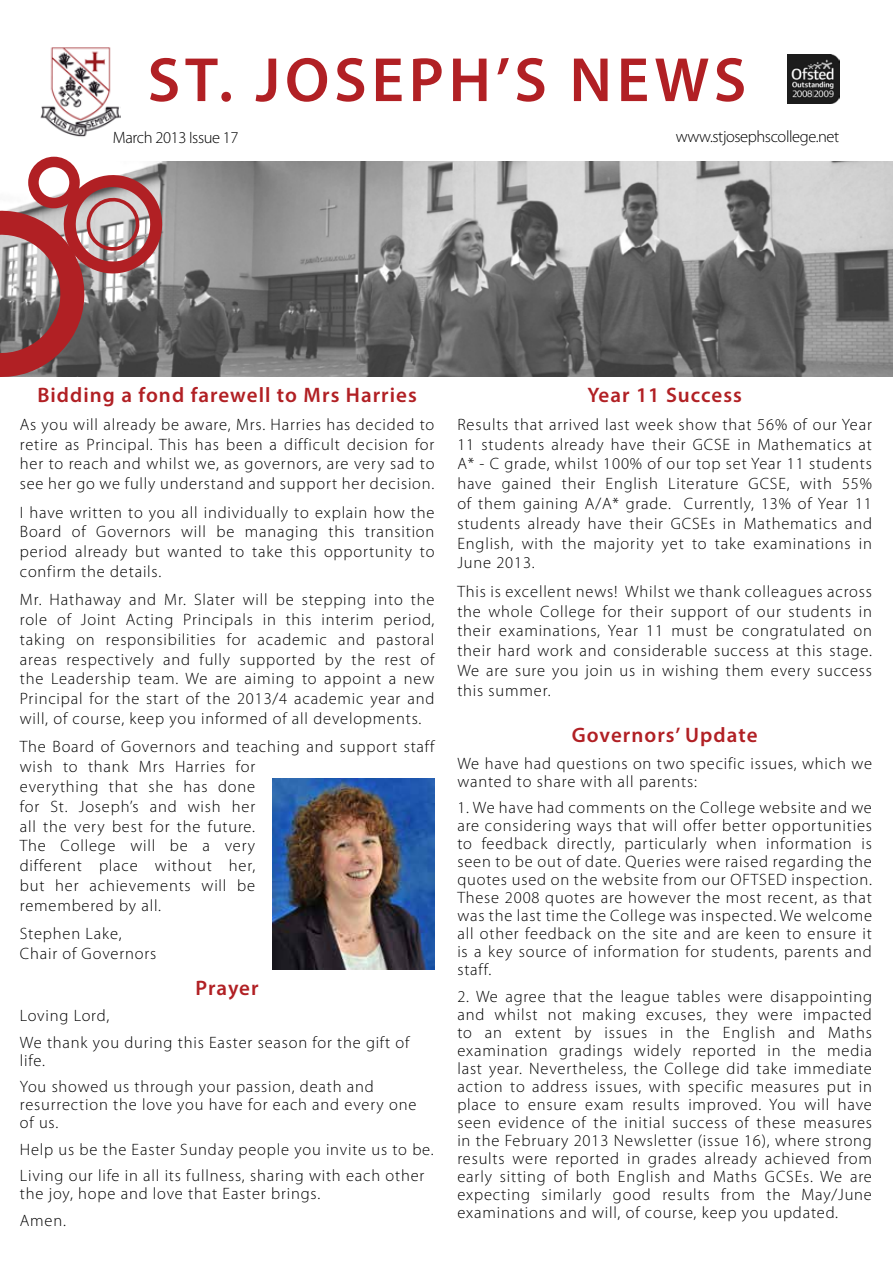
<style>
.page{position:relative;width:893px;height:1263px;background:#fff}
.page>*{position:absolute;margin:0;border:0;box-sizing:border-box;transform-origin:0 0}
.t1{font:600 63px "Myriad Pro";letter-spacing:.075em;color:#b12024}
.t2{font:600 21px "Myriad Pro";letter-spacing:.05em;color:#b12024}
.t3{font:300 16.5px/19.8px "Myriad Pro";letter-spacing:.05em;color:#000}
.t4{font:300 16.5px "Myriad Pro";letter-spacing:-.025em;color:#000}
</style>
<div class="page">
<img style="left:36px;top:162px;width:857px;height:215px">
<img style="left:40px;top:47px;width:81px;height:90px">
<img style="left:788px;top:54px;width:51px;height:50px">
<div style="left:28px;top:157px;width:52px;height:51px;border:10px solid #b12024;border-radius:50%"></div>
<svg style="left:0;top:164px;width:173px;height:213px;background:#9e7576"></svg>
<img style="left:272px;top:778px;width:162px;height:191px">
<h1 class="t1" style="left:148px;top:40px;width:600px">ST. JOSEPH’S NEWS</h1>
<p class="t4" style="left:113px;top:128px;width:127px">March 2013 Issue 17</p>
<p class="t4" style="left:676px;top:128px;width:165px">www.stjosephscollege.net</p>
<p class="t2" style="left:37px;top:381px;width:381px">Bidding a fond farewell to Mrs Harries</p>
<p class="t3" style="left:20px;top:415px;width:416px;text-align:justify">As you will already be aware, Mrs. Harries has decided to retire as Principal. This has been a difficult decision for her to reach and whilst we, as governors, are very sad to see her go we fully understand and support her decision.</p>
<p class="t3" style="left:20px;top:502px;width:416px;text-align:justify">I have written to you all individually to explain how the Board of Governors will be managing this transition period already but wanted to take this opportunity to confirm the details.</p>
<p class="t3" style="left:20px;top:590px;width:416px;text-align:justify">Mr. Hathaway and Mr. Slater will be stepping into the role of Joint Acting Principals in this interim period, taking on responsibilities for academic and pastoral areas respectively and fully supported by the rest of the Leadership team. We are aiming to appoint a new Principal for the start of the 2013/4 academic year and will, of course, keep you informed of all developments.</p>
<p class="t3" style="left:20px;top:737px;width:416px">The Board of Governors and teaching and support staff wish to thank Mrs Harries for<br>everything that she has done<br>for St. Joseph’s and wish her<br>all the very best for the future.<br>The College will be a very<br>different place without her,<br>but her achievements will be<br>remembered by all.</p>
<p class="t3" style="left:20px;top:924px;width:138px">Stephen Lake,<br>Chair of Governors</p>
<p class="t2" style="left:196px;top:974px;width:65px">Prayer</p>
<p class="t3" style="left:20px;top:1003px;width:391px;line-height:26.5px">Loving Lord,<br>We thank you during this Easter season for the gift of</p>
<p class="t3" style="left:20px;top:1047px;width:356px;line-height:26.5px">life.<br>You showed us through your passion, death and</p>
<p class="t3" style="left:20px;top:1096px;width:398px;line-height:18px">resurrection the love you have for each and every one of us.</p>
<p class="t3" style="left:20px;top:1136px;width:415px;line-height:26.5px">Help us be the Easter Sunday people you invite us to be.<br>Living our life in all its fullness, sharing with each other</p>
<p class="t3" style="left:20px;top:1181px;width:302px;line-height:26.5px">the joy, hope and love that Easter brings.<br>Amen.</p>
<p class="t2" style="left:587px;top:381px;width:156px">Year 11 Success</p>
<p class="t3" style="left:457px;top:415px;width:416px;text-align:justify">Results that arrived last week show that 56% of our Year 11 students already have their GCSE in Mathematics at A* - C grade, whilst 100% of our top set Year 11 students have gained their English Literature GCSE, with 55% of them gaining A/A* grade. Currently, 13% of Year 11 students already have their GCSEs in Mathematics and English, with the majority yet to take examinations in June 2013.</p>
<p class="t3" style="left:457px;top:582px;width:416px;text-align:justify">This is excellent news! Whilst we thank colleagues across the whole College for their support of our students in their examinations, Year 11 must be congratulated on their hard work and considerable success at this stage.<br>We are sure you join us in wishing them every success this summer.</p>
<p class="t2" style="left:572px;top:722px;width:187px">Governors’ Update</p>
<p class="t3" style="left:457px;top:754px;width:416px;line-height:18px">We have had questions on two specific issues, which we wanted to share with all parents:</p>
<p class="t3" style="left:457px;top:799px;width:416px;line-height:18px;text-align:justify">1. We have had comments on the College website and we are considering ways that will offer better opportunities to feedback directly, particularly when information is seen to be out of date. Queries were raised regarding the quotes used on the website from our OFTSED inspection.<br>These 2008 quotes are however the most recent, as that was the last time the College was inspected. We welcome all other feedback on the site and are keen to ensure it is a key source of information for students, parents and staff.</p>
<p class="t3" style="left:457px;top:987px;width:416px;line-height:18px;text-align:justify">2. We agree that the league tables were disappointing and whilst not making excuses, they were impacted to an extent by issues in the English and Maths examination gradings widely reported in the media last year. Nevertheless, the College did take immediate action to address issues, with specific measures put in place to ensure exam results improved. You will have seen evidence of the initial success of these measures in the February 2013 Newsletter (issue 16), where strong results were reported in grades already achieved from early sitting of both English and Maths GCSEs. We are expecting similarly good results from the May/June examinations and will, of course, keep you updated.</p>
</div>
